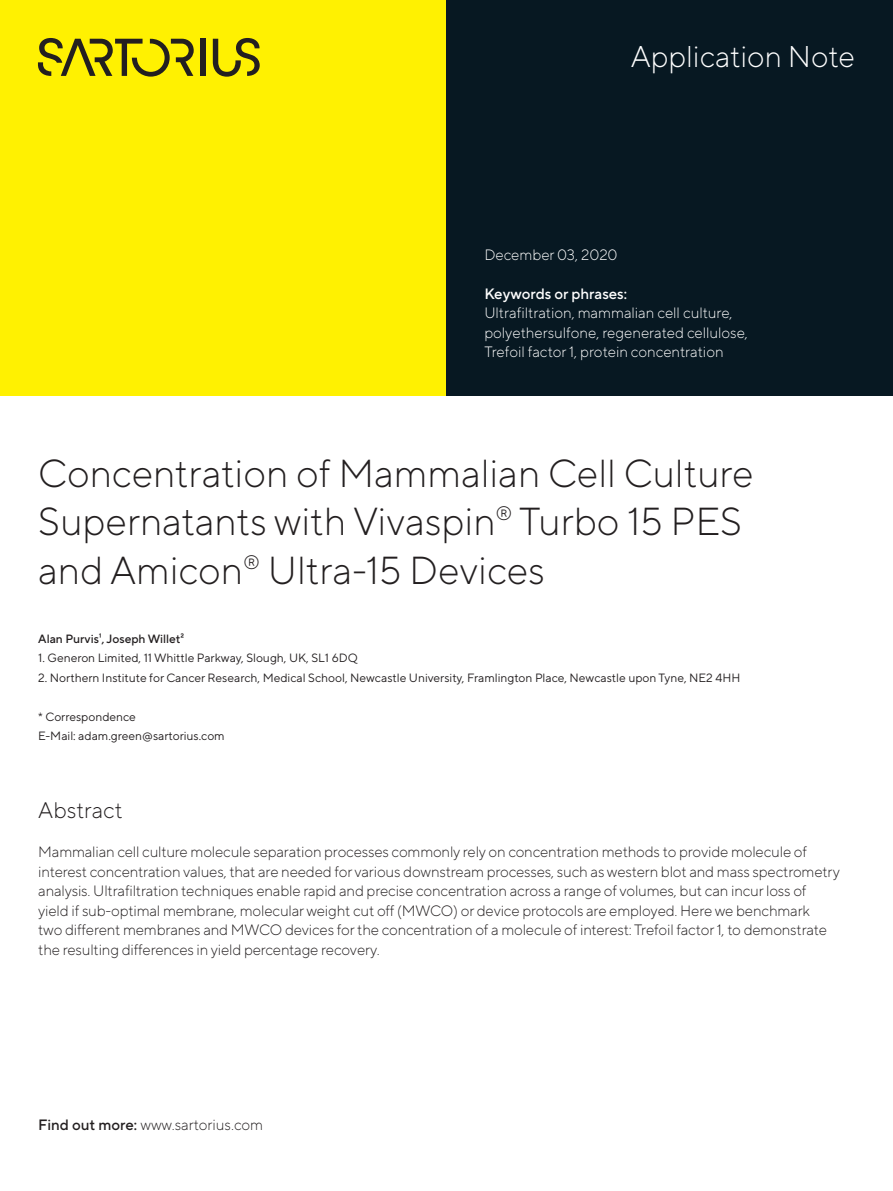
<style>
.page{position:relative;width:893px;height:1191px;background:#fff}
.page>*{position:absolute;margin:0;border:0;box-sizing:border-box;transform-origin:0 0}
.t1{font:300 39px/48.8px "TT Norms Pro";color:#231f20}
.t2{font:300 30px "TT Norms Pro";color:#fff}
.t3{font:300 22.5px "TT Norms Pro";color:#231f20}
.t4{font:300 15px/19.5px "TT Norms Pro";letter-spacing:-.01em;color:#231f20}
.t5{font:300 15px/19.5px "TT Norms Pro";color:#fff}
.t6{font:500 15px "TT Norms Pro";color:#fff}
.t7{font:12px/19.5px "TT Norms Pro";color:#231f20}
.t8{font:500 12px "TT Norms Pro";color:#231f20}
.s1{font-weight:500}
</style>
<div class="page">
<div style="left:0;top:0;width:446px;height:395px;background:#fff101"></div>
<div style="left:446px;top:0;width:447px;height:395px;background:#071822"></div>
<div style="left:200px;top:39px;width:5px;height:37px;background:#231f20"></div>
<svg style="left:213px;top:38px;width:47px;height:39px"></svg>
<svg style="left:38px;top:38px;width:156px;height:39px"></svg>
<h2 class="t2" style="left:631px;top:35px;width:226px">Application Note</h2>
<p class="t5" style="left:484px;top:244px;width:135px">December 03, 2020</p>
<p class="t6" style="left:484px;top:282px;width:144px">Keywords or phrases:</p>
<p class="t5" style="left:484px;top:302px;width:265px">Ultrafiltration, mammalian cell culture, polyethersulfone, regenerated cellulose,<br>Trefoil factor 1, protein concentration</p>
<h1 class="t1" style="left:38px;top:445px;width:717px">Concentration of Mammalian Cell Culture<br>Supernatants with Vivaspin<sup>®</sup> Turbo 15 PES and Amicon<sup>®</sup> Ultra-15 Devices</h1>
<p class="t8" style="left:38px;top:629px;width:148px">Alan Purvis¹, Joseph Willet²</p>
<p class="t7" style="left:38px;top:647px;width:321px">1. Generon Limited, 11 Whittle Parkway, Slough, UK, SL1 6DQ</p>
<p class="t7" style="left:38px;top:667px;width:704px">2. Northern Institute for Cancer Research, Medical School, Newcastle University, Framlington Place, Newcastle upon Tyne, NE2 4HH</p>
<p class="t7" style="left:38px;top:706px;width:188px">* Correspondence<br>E-Mail: adam.green@sartorius.com</p>
<h3 class="t3" style="left:38px;top:794px;width:86px">Abstract</h3>
<p class="t4" style="left:38px;top:841px;width:803px">Mammalian cell culture molecule separation processes commonly rely on concentration methods to provide molecule of interest concentration values, that are needed for various downstream processes, such as western blot and mass spectrometry analysis. Ultrafiltration techniques enable rapid and precise concentration across a range of volumes, but can incur loss of yield if sub-optimal membrane, molecular weight cut off (MWCO) or device protocols are employed. Here we benchmark<br>two different membranes and MWCO devices for the concentration of a molecule of interest: Trefoil factor 1, to demonstrate the resulting differences in yield percentage recovery.</p>
<p class="t4" style="left:38px;top:1114px;width:226px"><span class="s1">Find out more:</span> www.sartorius.com</p>
</div>
